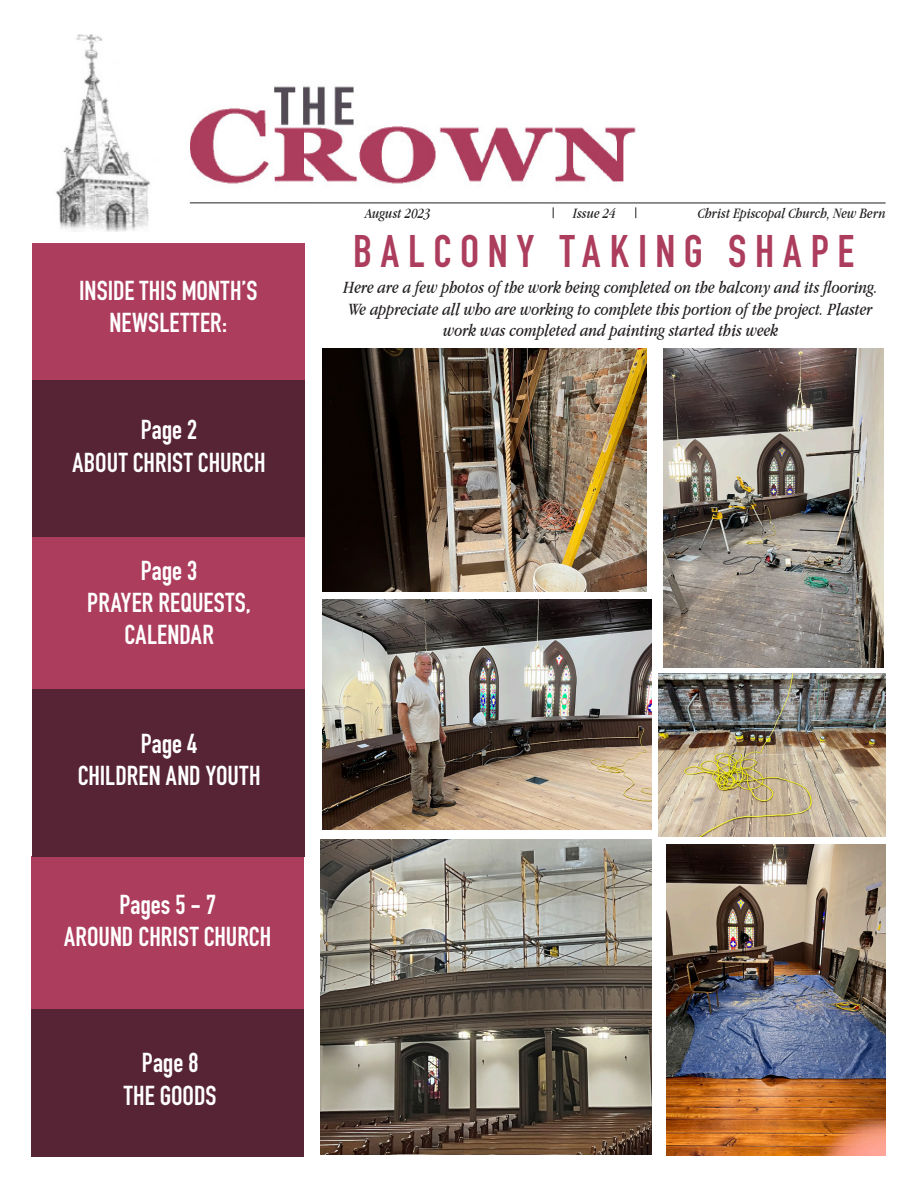
<style>
.page{position:relative;width:918px;height:1188px;background:#fff}
.page>*{position:absolute;margin:0;border:0;box-sizing:border-box;transform-origin:0 0}
.t1{font:700 45px "DIN Condensed";letter-spacing:.19em;color:#ac3d5d}
.t2{font:700 27px "DIN Condensed";color:#fff}
.t3{font:italic 18px/21.6px "Apple Garamond";color:#231f20;text-align:center}
.t4{font:italic 15px "Apple Garamond";letter-spacing:.005em;color:#231f20}
</style>
<div class="page">
<img style="left:56px;top:34px;width:95px;height:198px">
<div style="left:32px;top:243px;width:273px;height:137px;background:#ac3d5d"></div>
<img style="left:190px;top:86px;width:446px;height:100px">
<hr style="left:190px;top:202px;width:696px;height:1px;background:#231f20">
<div style="left:33px;top:380px;width:272px;height:157px;background:#562435"></div>
<div style="left:31px;top:856px;width:272px;height:153px;background:#ac3d5d"></div>
<div style="left:33px;top:537px;width:272px;height:153px;background:#ac3d5d"></div>
<div style="left:32px;top:689px;width:272px;height:168px;background:#562435"></div>
<div style="left:31px;top:1009px;width:272px;height:148px;background:#562435"></div>
<img style="left:323px;top:349px;width:324px;height:243px">
<img style="left:664px;top:349px;width:219px;height:318px">
<img style="left:323px;top:600px;width:328px;height:229px">
<img style="left:321px;top:839px;width:330px;height:316px">
<img style="left:666px;top:845px;width:220px;height:311px">
<img style="left:658px;top:674px;width:228px;height:163px">
<p class="t2" style="left:79px;top:272px;width:180px">INSIDE THIS MONTH’S</p>
<p class="t2" style="left:110px;top:304px;width:119px">NEWSLETTER:</p>
<p class="t2" style="left:141px;top:412px;width:58px">Page 2</p>
<p class="t2" style="left:73px;top:444px;width:195px">ABOUT CHRIST CHURCH</p>
<p class="t2" style="left:141px;top:552px;width:58px">Page 3</p>
<p class="t2" style="left:87px;top:584px;width:165px">PRAYER REQUESTS,</p>
<p class="t2" style="left:124px;top:617px;width:91px">CALENDAR</p>
<p class="t2" style="left:141px;top:725px;width:58px">Page 4</p>
<p class="t2" style="left:78px;top:758px;width:184px">CHILDREN AND YOUTH</p>
<p class="t2" style="left:120px;top:886px;width:98px">Pages 5 - 7</p>
<p class="t2" style="left:64px;top:919px;width:209px">AROUND CHRIST CHURCH</p>
<p class="t2" style="left:142px;top:1045px;width:58px">Page 8</p>
<p class="t2" style="left:124px;top:1077px;width:94px">THE GOODS</p>
<p class="t2" style="left:123px;top:1045px;width:94px">THE GOODS</p>
<p class="t4" style="left:365px;top:204px;width:67px">August 2023</p>
<p class="t4" style="left:573px;top:204px;width:44px">Issue 24</p>
<p class="t4" style="left:698px;top:204px;width:189px">Christ Episcopal Church, New Bern</p>
<p class="t1" style="left:353px;top:221px;width:503px">BALCONY TAKING SHAPE</p>
<p class="t3" style="left:344px;top:276px;width:536px">Here are a few photos of the work being completed on the balcony and its flooring.<br>We appreciate all who are working to complete this portion of the project. Plaster work was completed and painting started this week</p>
</div>
